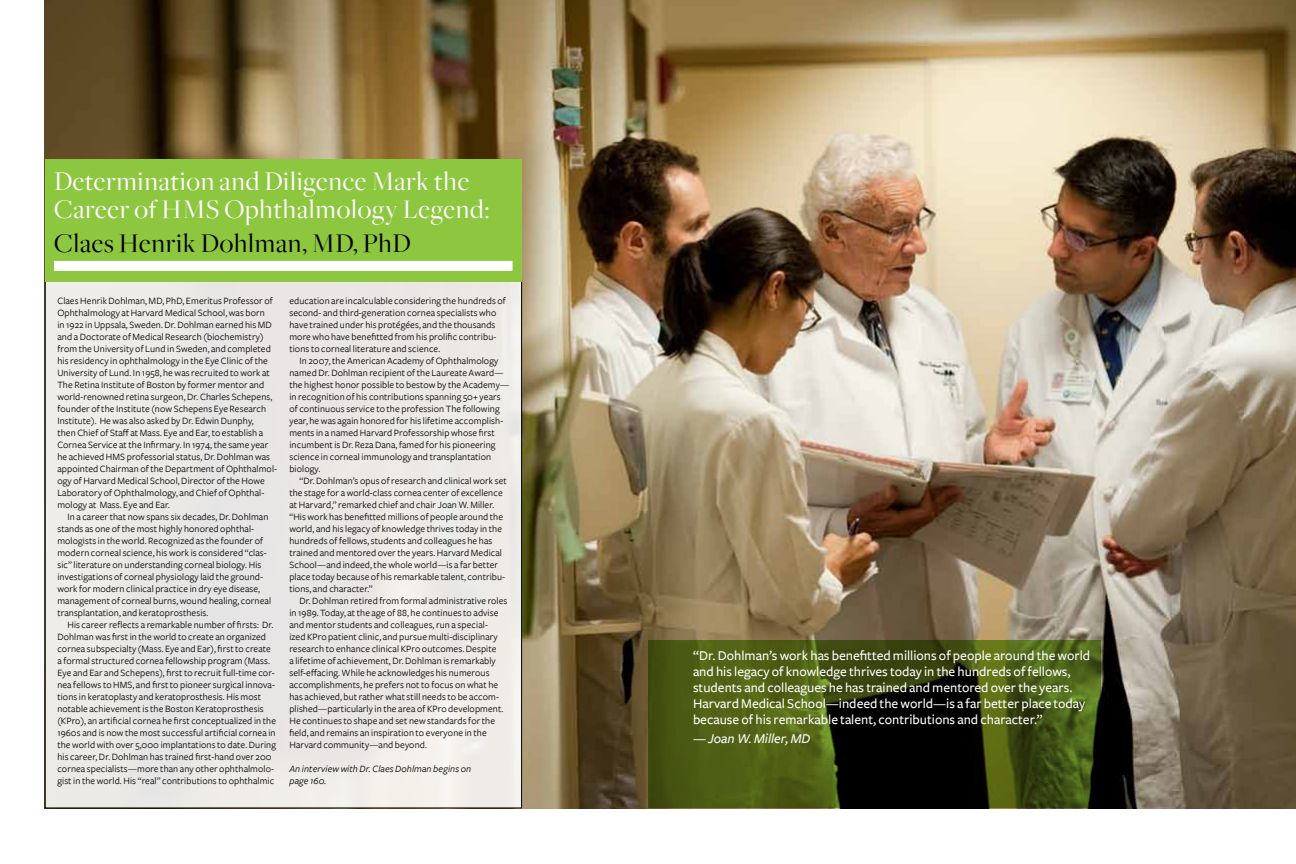
<style>
.page{position:relative;width:1296px;height:864px;background:#fff}
.page>*{position:absolute;margin:0;border:0;box-sizing:border-box;transform-origin:0 0}
.t1{font:28px/28px "Freight Big";letter-spacing:.025em;color:#fff}
.t2{font:28px "Freight Big";letter-spacing:.025em;color:#000}
.t3{font:500 14px/16px "Freight Sans";color:#fff}
.t4{font:italic 500 14px "Freight Sans";color:#fff}
.t5{font:10px/12px "Freight Sans";letter-spacing:.01em;color:#000}
.t6{font:italic 10px/12px "Freight Sans";letter-spacing:.01em;color:#000}
</style>
<div class="page">
<img style="left:45px;top:0;width:1251px;height:808px">
<div style="left:45px;top:281px;width:477px;height:527px;background:#ebe8e5"></div>
<div style="left:45px;top:159px;width:477px;height:123px;background:#8dc63f"></div>
<div style="left:54px;top:261px;width:459px;height:10px;background:#fff"></div>
<svg style="left:648px;top:640px;width:452px;height:168px;background:#38440f"></svg>
<h1 class="t1" style="left:54px;top:168px;width:437px">Determination and Diligence Mark the<br>Career of HMS Ophthalmology Legend:</h1>
<h1 class="t2" style="left:54px;top:228px;width:358px">Claes Henrik Dohlman, MD, PhD</h1>
<p class="t5" style="left:57px;top:295px;width:221px">Claes Henrik Dohlman, MD, PhD, Emeritus Professor of Ophthalmology at Harvard Medical School, was born<br>in 1922 in Uppsala, Sweden. Dr. Dohlman earned his MD and a Doctorate of Medical Research (biochemistry) from the University of Lund in Sweden, and completed his residency in ophthalmology in the Eye Clinic of the University of Lund. In 1958, he was recruited to work at The Retina Institute of Boston by former mentor and world-renowned retina surgeon, Dr. Charles Schepens, founder of the Institute (now Schepens Eye Research Institute). He was also asked by Dr. Edwin Dunphy,<br>then Chief of Staff at Mass. Eye and Ear, to establish a Cornea Service at the Infirmary. In 1974, the same year he achieved HMS professorial status, Dr. Dohlman was appointed Chairman of the Department of Ophthalmol&shy;ogy of Harvard Medical School, Director of the Howe Laboratory of Ophthalmology, and Chief of Ophthal&shy;mology at Mass. Eye and Ear.</p>
<p class="t5" style="left:57px;top:511px;width:215px;text-indent:10px">In a career that now spans six decades, Dr. Dohlman stands as one of the most highly honored ophthal&shy;mologists in the world. Recognized as the founder of modern corneal science, his work is considered “clas&shy;sic” literature on understanding corneal biology. His investigations of corneal physiology laid the ground&shy;work for modern clinical practice in dry eye disease, management of corneal burns, wound healing, corneal transplantation, and keratoprosthesis.</p>
<p class="t5" style="left:57px;top:619px;width:220px;text-indent:10px">His career reflects a remarkable number of firsts: Dr.<br>Dohlman was first in the world to create an organized cornea subspecialty (Mass. Eye and Ear), first to create a formal structured cornea fellowship program (Mass.<br>Eye and Ear and Schepens), first to recruit full-time cor&shy;nea fellows to HMS, and first to pioneer surgical innova&shy;tions in keratoplasty and keratoprosthesis. His most notable achievement is the Boston Keratoprosthesis (KPro), an artificial cornea he first conceptualized in the 1960s and is now the most successful artificial cornea in the world with over 5,000 implantations to date. During his career, Dr. Dohlman has trained first-hand over 200 cornea specialists—more than any other ophthalmolo&shy;gist in the world. His “real” contributions to ophthalmic</p>
<p class="t5" style="left:289px;top:295px;width:218px">education are incalculable considering the hundreds of second- and third-generation cornea specialists who have trained under his protégées, and the thousands more who have benefitted from his prolific contribu&shy;tions to corneal literature and science.</p>
<p class="t5" style="left:289px;top:355px;width:221px;text-indent:10px">In 2007, the American Academy of Ophthalmology named Dr. Dohlman recipient of the Laureate Award— the highest honor possible to bestow by the Academy— in recognition of his contributions spanning 50+ years of continuous service to the profession The following year, he was again honored for his lifetime accomplish&shy;ments in a named Harvard Professorship whose first incumbent is Dr. Reza Dana, famed for his pioneering science in corneal immunology and transplantation biology.</p>
<p class="t5" style="left:289px;top:475px;width:219px;text-indent:10px">“Dr. Dohlman’s opus of research and clinical work set the stage for a world-class cornea center of excellence at Harvard,” remarked chief and chair Joan W. Miller. “His work has benefitted millions of people around the world, and his legacy of knowledge thrives today in the hundreds of fellows, students and colleagues he has trained and mentored over the years. Harvard Medical School—and indeed, the whole world—is a far better place today because of his remarkable talent, contribu&shy;tions, and character.”</p>
<p class="t5" style="left:289px;top:595px;width:220px;text-indent:10px">Dr. Dohlman retired from formal administrative roles in 1989. Today, at the age of 88, he continues to advise and mentor students and colleagues, run a special-<br>ized KPro patient clinic, and pursue multi-disciplinary research to enhance clinical KPro outcomes. Despite<br>a lifetime of achievement, Dr. Dohlman is remarkably self-effacing. While he acknowledges his numerous accomplishments, he prefers not to focus on what he has achieved, but rather what still needs to be accom&shy;plished—particularly in the area of KPro development.<br>He continues to shape and set new standards for the field, and remains an inspiration to everyone in the Harvard community—and beyond.</p>
<p class="t6" style="left:289px;top:763px;width:183px">An interview with Dr. Claes Dohlman begins on page 160.</p>
<p class="t3" style="left:693px;top:648px;width:399px">“Dr. Dohlman’s work has benefitted millions of people around the world and his legacy of knowledge thrives today in the hundreds of fellows, students and colleagues he has trained and mentored over the years.<br>Harvard Medical School—indeed the world—is a far better place today because of his remarkable talent, contributions and character.”</p>
<h2 class="t4" style="left:693px;top:731px;width:119px">— Joan W. Miller, MD</h2>
</div>
